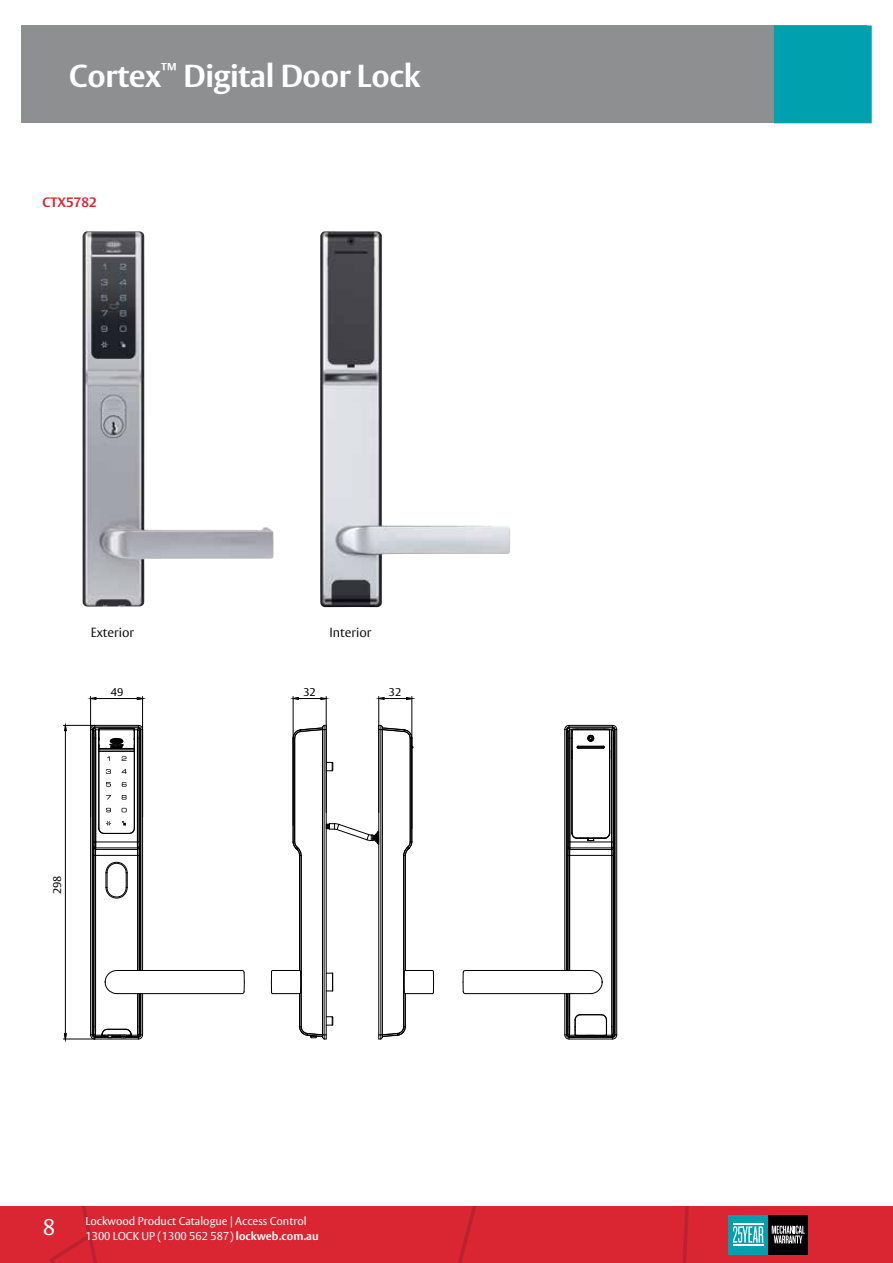
<style>
.page{position:relative;width:893px;height:1263px;background:#fff}
.page>*{position:absolute;margin:0;border:0;box-sizing:border-box;transform-origin:0 0}
.t1{font:700 31.5px "ASSA Vesta";letter-spacing:-.01em;color:#fff}
.t2{font:22.5px "ASSA Vesta";color:#fff}
.t3{font:700 13.5px "ASSA Vesta";color:#d92632}
.t4{font:300 13.05px "ASSA Vesta";color:#000}
.t5{font:11.25px/15px "ASSA Vesta";color:#fff}
.t6{font:11.1px "ASSA Vesta";color:#000}
.s1{font-weight:700}
</style>
<div class="page">
<div style="left:0;top:1206px;width:893px;height:57px;background:#d92632"></div>
<svg style="left:57px;top:1206px;width:37px;height:34px"></svg>
<div style="left:21px;top:26px;width:846px;height:97px;background:#8d8f91"></div>
<div style="left:774px;top:26px;width:98px;height:97px;background:#00a0af"></div>
<img style="left:82px;top:231px;width:192px;height:376px">
<img style="left:320px;top:231px;width:190px;height:376px">
<hr style="left:412px;top:696px;width:1px;height:132px;background:#000">
<hr style="left:378px;top:696px;width:1px;height:116px;background:#000">
<hr style="left:326px;top:696px;width:1px;height:116px;background:#000">
<hr style="left:293px;top:696px;width:1px;height:129px;background:#000">
<svg style="left:293px;top:697px;width:119px;height:3px"></svg>
<hr style="left:63px;top:1039px;width:32px;height:1px;background:#000">
<hr style="left:63px;top:725px;width:32px;height:1px;background:#000">
<hr style="left:142px;top:696px;width:1px;height:121px;background:#000">
<hr style="left:90px;top:696px;width:1px;height:121px;background:#000">
<svg style="left:64px;top:725px;width:3px;height:314px"></svg>
<svg style="left:90px;top:697px;width:53px;height:3px"></svg>
<hr style="left:99px;top:751px;width:1px;height:77px;background:#000">
<hr style="left:136px;top:970px;width:106px;height:1px;background:#000">
<hr style="left:136px;top:993px;width:106px;height:1px;background:#000">
<svg style="left:241px;top:970px;width:4px;height:24px"></svg>
<hr style="left:134px;top:749px;width:1px;height:79px;background:#000">
<hr style="left:98px;top:749px;width:1px;height:79px;background:#000">
<hr style="left:142px;top:993px;width:1px;height:42px;background:#000">
<hr style="left:142px;top:730px;width:1px;height:240px;background:#000">
<hr style="left:140px;top:730px;width:1px;height:240px;background:#000">
<hr style="left:140px;top:993px;width:1px;height:41px;background:#000">
<hr style="left:93px;top:730px;width:1px;height:304px;background:#000">
<hr style="left:141px;top:730px;width:1px;height:240px;background:#000">
<hr style="left:141px;top:993px;width:1px;height:42px;background:#000">
<hr style="left:90px;top:730px;width:1px;height:305px;background:#000">
<hr style="left:92px;top:730px;width:1px;height:305px;background:#000">
<svg style="left:104px;top:970px;width:32px;height:24px"></svg>
<svg style="left:105px;top:861px;width:23px;height:38px"></svg>
<hr style="left:95px;top:855px;width:1px;height:172px;background:#000">
<hr style="left:137px;top:855px;width:1px;height:115px;background:#000">
<hr style="left:137px;top:993px;width:1px;height:34px;background:#000">
<hr style="left:138px;top:993px;width:1px;height:34px;background:#000">
<hr style="left:138px;top:855px;width:1px;height:115px;background:#000">
<hr style="left:96px;top:855px;width:42px;height:1px;background:#000">
<hr style="left:96px;top:849px;width:42px;height:1px;background:#000">
<hr style="left:139px;top:993px;width:1px;height:34px;background:#000">
<hr style="left:139px;top:855px;width:1px;height:115px;background:#000">
<hr style="left:94px;top:855px;width:1px;height:172px;background:#000">
<hr style="left:94px;top:738px;width:1px;height:104px;background:#000">
<hr style="left:139px;top:738px;width:1px;height:104px;background:#000">
<hr style="left:95px;top:738px;width:1px;height:104px;background:#000">
<hr style="left:96px;top:738px;width:1px;height:104px;background:#000">
<hr style="left:137px;top:738px;width:1px;height:104px;background:#000">
<hr style="left:96px;top:848px;width:41px;height:1px;background:#000">
<hr style="left:96px;top:842px;width:41px;height:1px;background:#000">
<svg style="left:137px;top:842px;width:3px;height:13px"></svg>
<svg style="left:93px;top:842px;width:4px;height:14px"></svg>
<svg style="left:90px;top:1026px;width:53px;height:14px"></svg>
<svg style="left:271px;top:970px;width:30px;height:24px"></svg>
<svg style="left:404px;top:969px;width:30px;height:28px"></svg>
<hr style="left:322px;top:730px;width:1px;height:305px;background:#000">
<hr style="left:326px;top:730px;width:1px;height:305px;background:#000">
<hr style="left:324px;top:730px;width:1px;height:305px;background:#000">
<hr style="left:378px;top:730px;width:1px;height:305px;background:#000">
<hr style="left:380px;top:730px;width:1px;height:305px;background:#000">
<hr style="left:382px;top:730px;width:1px;height:305px;background:#000">
<svg style="left:326px;top:973px;width:7px;height:18px"></svg>
<svg style="left:326px;top:761px;width:8px;height:11px"></svg>
<svg style="left:326px;top:821px;width:54px;height:24px"></svg>
<hr style="left:293px;top:738px;width:1px;height:104px;background:#000">
<hr style="left:299px;top:993px;width:1px;height:34px;background:#000">
<hr style="left:299px;top:855px;width:1px;height:115px;background:#000">
<hr style="left:294px;top:738px;width:1px;height:104px;background:#000">
<svg style="left:292px;top:841px;width:10px;height:18px"></svg>
<hr style="left:301px;top:855px;width:1px;height:172px;background:#000">
<svg style="left:292px;top:724px;width:35px;height:19px"></svg>
<svg style="left:299px;top:1016px;width:35px;height:24px"></svg>
<hr style="left:411px;top:738px;width:1px;height:104px;background:#000">
<hr style="left:405px;top:855px;width:1px;height:115px;background:#000">
<hr style="left:405px;top:993px;width:1px;height:34px;background:#000">
<svg style="left:378px;top:724px;width:35px;height:15px"></svg>
<svg style="left:378px;top:1026px;width:28px;height:14px"></svg>
<hr style="left:403px;top:855px;width:1px;height:172px;background:#000">
<svg style="left:403px;top:841px;width:10px;height:15px"></svg>
<hr style="left:410px;top:738px;width:1px;height:104px;background:#000">
<hr style="left:465px;top:970px;width:107px;height:1px;background:#000">
<hr style="left:465px;top:993px;width:107px;height:1px;background:#000">
<svg style="left:462px;top:970px;width:4px;height:24px"></svg>
<hr style="left:564px;top:730px;width:1px;height:240px;background:#000">
<hr style="left:564px;top:993px;width:1px;height:42px;background:#000">
<hr style="left:566px;top:993px;width:1px;height:42px;background:#000">
<hr style="left:566px;top:730px;width:1px;height:240px;background:#000">
<hr style="left:616px;top:730px;width:1px;height:305px;background:#000">
<hr style="left:615px;top:730px;width:1px;height:305px;background:#000">
<hr style="left:567px;top:993px;width:1px;height:42px;background:#000">
<hr style="left:567px;top:729px;width:1px;height:241px;background:#000">
<hr style="left:614px;top:729px;width:1px;height:306px;background:#000">
<hr style="left:572px;top:758px;width:1px;height:75px;background:#000">
<hr style="left:609px;top:738px;width:1px;height:95px;background:#000">
<hr style="left:571px;top:738px;width:1px;height:95px;background:#000">
<svg style="left:572px;top:970px;width:31px;height:24px"></svg>
<hr style="left:569px;top:993px;width:1px;height:34px;background:#000">
<hr style="left:569px;top:855px;width:1px;height:115px;background:#000">
<hr style="left:612px;top:855px;width:1px;height:172px;background:#000">
<hr style="left:568px;top:855px;width:1px;height:115px;background:#000">
<hr style="left:568px;top:993px;width:1px;height:34px;background:#000">
<svg style="left:564px;top:1014px;width:53px;height:26px"></svg>
<hr style="left:613px;top:855px;width:1px;height:172px;background:#000">
<hr style="left:568px;top:738px;width:1px;height:104px;background:#000">
<hr style="left:613px;top:738px;width:1px;height:104px;background:#000">
<hr style="left:569px;top:738px;width:1px;height:104px;background:#000">
<hr style="left:570px;top:738px;width:1px;height:104px;background:#000">
<hr style="left:611px;top:738px;width:1px;height:104px;background:#000">
<svg style="left:567px;top:816px;width:47px;height:40px"></svg>
<svg style="left:564px;top:724px;width:53px;height:35px"></svg>
<svg style="left:122px;top:795px;width:5px;height:4px"></svg>
<svg style="left:106px;top:782px;width:5px;height:5px"></svg>
<svg style="left:106px;top:808px;width:5px;height:4px"></svg>
<svg style="left:106px;top:769px;width:5px;height:5px"></svg>
<svg style="left:122px;top:808px;width:5px;height:4px"></svg>
<svg style="left:90px;top:711px;width:53px;height:50px"></svg>
<svg style="left:122px;top:769px;width:5px;height:5px"></svg>
<svg style="left:122px;top:782px;width:5px;height:5px"></svg>
<svg style="left:98px;top:821px;width:37px;height:13px"></svg>
<div style="left:728px;top:1215px;width:40px;height:40px;background:#00a0af"></div>
<div style="left:768px;top:1215px;width:40px;height:40px;background:#000"></div>
<svg style="left:772px;top:1225px;width:33px;height:18px"></svg>
<svg style="left:733px;top:1226px;width:30px;height:17px"></svg>
<hr style="left:733px;top:1224px;width:30px;height:1px;background:#fff">
<hr style="left:733px;top:1244px;width:30px;height:1px;background:#fff">
<h1 class="t1" style="left:69px;top:56px;width:353px">Cortex<sup>™</sup> Digital Door Lock</h1>
<p class="t3" style="left:43px;top:194px;width:56px">CTX5782</p>
<p class="t4" style="left:91px;top:624px;width:45px">Exterior</p>
<p class="t4" style="left:329px;top:624px;width:44px">Interior</p>
<p class="t6" style="left:111px;top:685px;width:14px">49</p>
<p class="t6" style="left:303px;top:685px;width:14px">32</p>
<p class="t6" style="left:389px;top:685px;width:14px">32</p>
<p class="t6" style="left:51px;top:894px;width:20px;rotate:-90deg">298</p>
<h2 class="t2" style="left:43px;top:1214px;width:14px">8</h2>
<p class="t5" style="left:85px;top:1214px;width:235px">Lockwood Product Catalogue | Access Control<br>1300 LOCK UP (1300 562 587) <span class="s1">lockweb.com.au</span></p>
</div>
